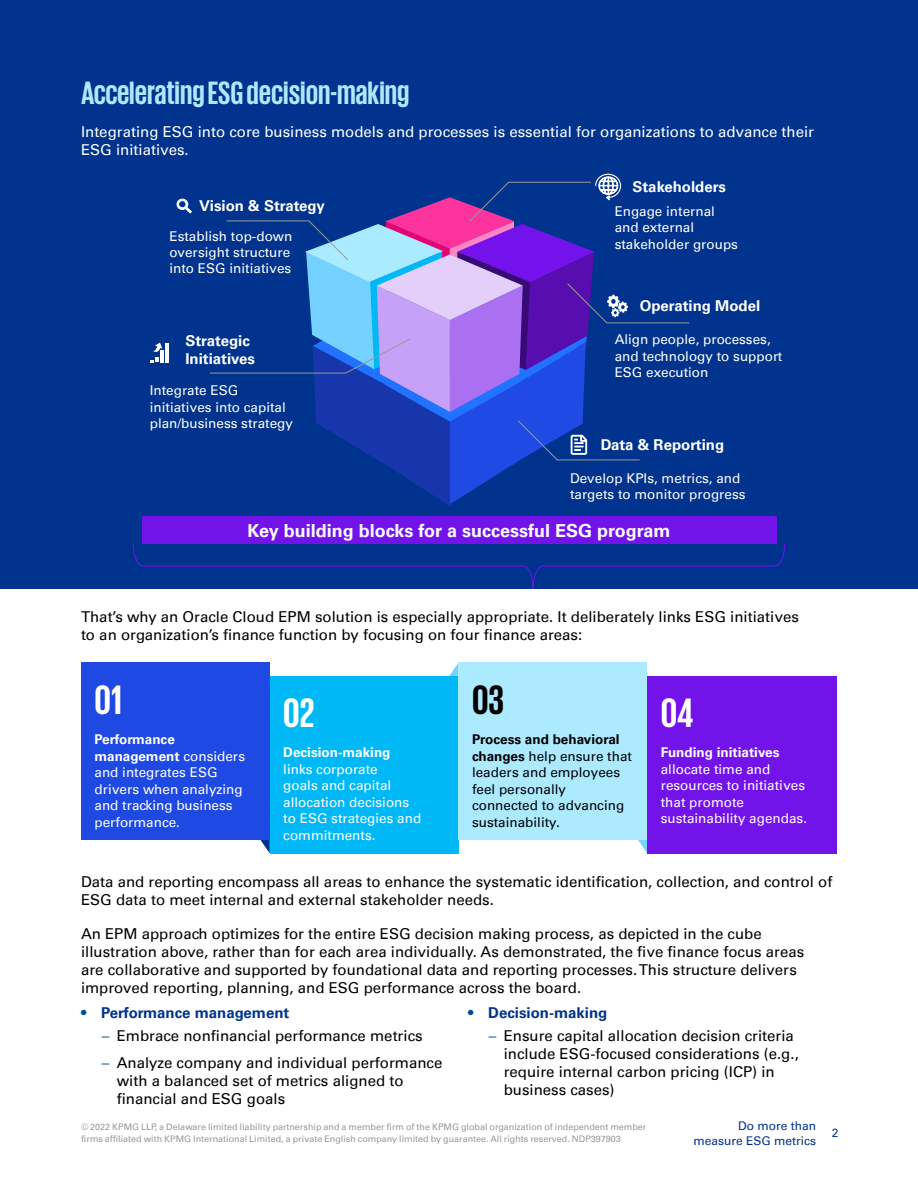
<style>
.page{position:relative;width:918px;height:1188px;background:#fff}
.page>*{position:absolute;margin:0;border:0;box-sizing:border-box;transform-origin:0 0}
.t1{font:700 42px "KPMG";color:#fff}
.t2{font:700 42px "KPMG";color:#000}
.t3{font:700 33px "KPMG";color:#aceaff}
.t4{font:700 18px "Univers 65";color:#fff}
.t5{font:15px/18px "Univers 55 Roman";color:#000}
.t6{font:15px/18px "Univers 55 Roman";color:#fff}
.t7{font:700 15px/18px "Univers 65";color:#fff}
.t8{font:700 15px "Univers 65";color:#00338d}
.t9{font:13.5px/16.5px "Univers 55 Roman";color:#fff}
.t10{font:13.5px/16.5px "Univers 55 Roman";color:#000}
.t11{font:700 13.5px/16.5px "Univers 65";color:#fff}
.t12{font:700 13.5px "Univers 65";color:#000}
.t13{font:12px/15px "Univers 55 Roman";color:#00338d;text-align:right}
.t14{font:9px/12px "Univers 55 Roman";color:#989898}
.s1{font-family:"Univers 55 Roman";font-weight:400}
.s2{font-family:"Univers 65";font-weight:700}
.s3{color:#004e98}
.s4{font-family:"Univers 45";font-weight:300;color:#004e98}
</style>
<div class="page">
<div style="left:0;top:0;width:918px;height:589px;background:#00338d"></div>
<svg style="left:260px;top:840px;width:10px;height:13px"></svg>
<svg style="left:638px;top:840px;width:9px;height:13px"></svg>
<svg style="left:449px;top:663px;width:9px;height:13px"></svg>
<div style="left:81px;top:663px;width:189px;height:177px;background:#1e49e2"></div>
<div style="left:270px;top:676px;width:188px;height:177px;background:#00b8f5"></div>
<div style="left:459px;top:663px;width:188px;height:177px;background:#aceaff"></div>
<div style="left:647px;top:676px;width:190px;height:177px;background:#7213ea"></div>
<svg style="left:176px;top:198px;width:16px;height:16px"></svg>
<svg style="left:150px;top:343px;width:12px;height:19px"></svg>
<hr style="left:160px;top:350px;width:4px;height:12px;background:#fff">
<hr style="left:165px;top:343px;width:4px;height:19px;background:#fff">
<svg style="left:210px;top:372px;width:430px;height:89px"></svg>
<svg style="left:305px;top:173px;width:323px;height:334px"></svg>
<div style="left:142px;top:516px;width:634px;height:27px;background:#7213ea"></div>
<svg style="left:132px;top:543px;width:654px;height:46px"></svg>
<h2 class="t3" style="left:81px;top:76px;width:330px">Accelerating ESG decision-making</h2>
<p class="t6" style="left:81px;top:123px;width:735px">Integrating ESG into core business models and processes is essential for organizations to advance their<br>ESG initiatives.</p>
<p class="t7" style="left:199px;top:197px;width:127px">Vision &amp; Strategy</p>
<p class="t9" style="left:169px;top:228px;width:124px">Establish top-down oversight structure into ESG initiatives</p>
<p class="t7" style="left:185px;top:332px;width:71px">Strategic<br>Initiatives</p>
<p class="t9" style="left:150px;top:383px;width:145px">Integrate ESG initiatives into capital plan/business strategy</p>
<p class="t7" style="left:632px;top:178px;width:95px">Stakeholders</p>
<p class="t9" style="left:615px;top:203px;width:125px">Engage internal and external stakeholder groups</p>
<p class="t7" style="left:640px;top:296px;width:122px">Operating Model</p>
<p class="t9" style="left:615px;top:332px;width:169px">Align people, processes, and technology to support<br>ESG execution</p>
<p class="t7" style="left:601px;top:436px;width:125px">Data &amp; Reporting</p>
<p class="t9" style="left:570px;top:470px;width:177px">Develop KPIs, metrics, and targets to monitor progress</p>
<p class="t4" style="left:248px;top:520px;width:424px">Key building blocks for a successful ESG program</p>
<p class="t5" style="left:81px;top:608px;width:719px">That’s why an Oracle Cloud EPM solution is especially appropriate. It deliberately links ESG initiatives to an organization’s finance function by focusing on four finance areas:</p>
<h1 class="t1" style="left:94px;top:679px;width:29px">01</h1>
<p class="t11" style="left:94px;top:731px;width:152px">Performance management <span class="s1">considers</span></p>
<p class="t9" style="left:94px;top:764px;width:150px">and integrates ESG drivers when analyzing and tracking business performance.</p>
<h1 class="t1" style="left:283px;top:692px;width:33px">02</h1>
<p class="t11" style="left:283px;top:745px;width:109px">Decision-making</p>
<p class="t9" style="left:283px;top:761px;width:140px">links corporate<br>goals and capital allocation decisions to ESG strategies and commitments.</p>
<h1 class="t2" style="left:472px;top:679px;width:34px">03</h1>
<p class="t12" style="left:472px;top:732px;width:149px">Process and behavioral</p>
<p class="t10" style="left:472px;top:748px;width:161px"><span class="s2">changes</span> help ensure that leaders and employees feel personally connected to advancing sustainability.</p>
<h1 class="t1" style="left:661px;top:692px;width:34px">04</h1>
<p class="t11" style="left:661px;top:745px;width:120px">Funding initiatives</p>
<p class="t9" style="left:661px;top:761px;width:148px">allocate time and resources to initiatives that promote sustainability agendas.</p>
<p class="t5" style="left:81px;top:873px;width:753px">Data and reporting encompass all areas to enhance the systematic identification, collection, and control of<br>ESG data to meet internal and external stakeholder needs.</p>
<p class="t5" style="left:81px;top:925px;width:725px">An EPM approach optimizes for the entire ESG decision making process, as depicted in the cube illustration above, rather than for each area individually. As demonstrated, the five finance focus areas are collaborative and supported by foundational data and reporting processes. This structure delivers improved reporting, planning, and ESG performance across the board.</p>
<p class="t8" style="left:81px;top:1004px;width:210px"><span class="s3">•</span> Performance management</p>
<p class="t5" style="left:102px;top:1027px;width:322px"><span class="s4">–</span> Embrace nonfinancial performance metrics</p>
<p class="t5" style="left:117px;top:1054px;width:327px;text-indent:-15px"><span class="s4">–</span> Analyze company and individual performance with a balanced set of metrics aligned to financial and ESG goals</p>
<p class="t8" style="left:468px;top:1004px;width:141px"><span class="s3">•</span> Decision-making</p>
<p class="t5" style="left:504px;top:1027px;width:297px;text-indent:-15px"><span class="s4">–</span> Ensure capital allocation decision criteria include ESG-focused considerations (e.g., require internal carbon pricing (ICP) in business cases)</p>
<p class="t14" style="left:81px;top:1121px;width:567px">© 2022 KPMG LLP, a Delaware limited liability partnership and a member firm of the KPMG global organization of independent member firms affiliated with KPMG International Limited, a private English company limited by guarantee. All rights reserved. NDP397903</p>
<p class="t13" style="left:694px;top:1118px;width:124px">Do more than measure ESG metrics</p>
<p class="t13" style="left:832px;top:1126px;width:8px">2</p>
</div>
